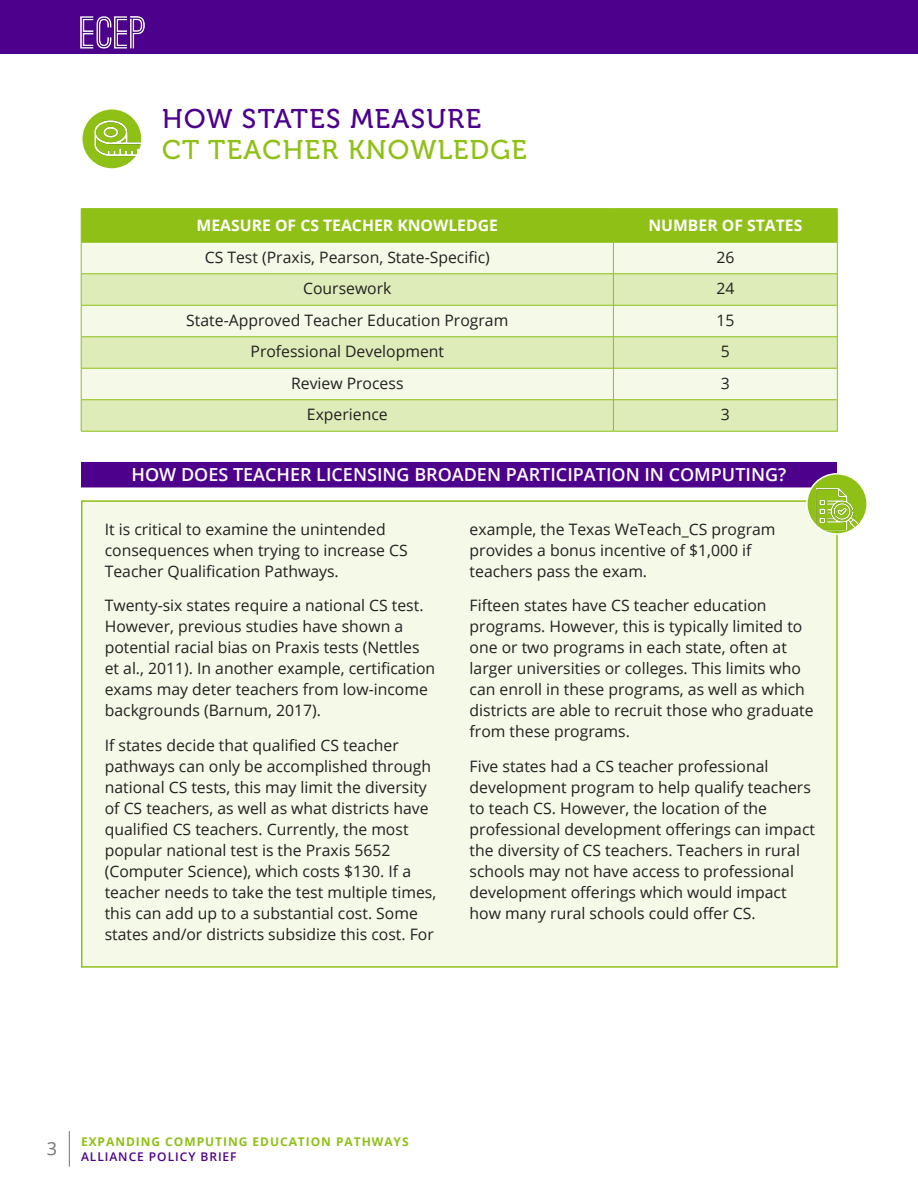
<style>
.page{position:relative;width:918px;height:1188px;background:#fff}
.page>*{position:absolute;margin:0;border:0;box-sizing:border-box;transform-origin:0 0}
.Heading_1{font:27px/31px "Museo 500";letter-spacing:.05em;color:#8fc016}
.Subhead_2{font:600 18px "Open Sans";color:#fff}
.t1{font:18px "Open Sans";color:#737373}
.t2{font:15.75px/21px "Open Sans";color:#231f20}
.t3{font:700 15.75px "Open Sans";color:#fff}
.t4{font:700 12px "Open Sans";letter-spacing:.08em;color:#8fc016}
.t5{font:600 12px "Open Sans";letter-spacing:.08em;color:#4d008c}
.s1{color:#4d008c}
</style>
<div class="page">
<hr style="left:69px;top:1131px;width:1px;height:36px;background:#737373">
<div style="left:0;top:0;width:918px;height:54px;background:#4d008c"></div>
<img style="left:80px;top:16px;width:65px;height:33px">
<div style="left:81px;top:500px;width:757px;height:468px;background:#f4f9e8;border:2px solid #8fc016"></div>
<div style="left:82px;top:209px;width:755px;height:33px;background:#8fc016"></div>
<div style="left:82px;top:243px;width:755px;height:31px;background:#f4f9e8"></div>
<svg style="left:82px;top:275px;width:755px;height:156px;fill:#ddecb9"></svg>
<hr style="left:81px;top:208px;width:532px;height:1px;background:#8fc016">
<hr style="left:81px;top:209px;width:1px;height:33px;background:#8fc016">
<hr style="left:613px;top:208px;width:225px;height:1px;background:#8fc016">
<hr style="left:613px;top:209px;width:1px;height:33px;background:#8fc016">
<hr style="left:837px;top:209px;width:1px;height:33px;background:#8fc016">
<hr style="left:81px;top:242px;width:532px;height:1px;background:#8fc016">
<hr style="left:81px;top:242px;width:1px;height:32px;background:#8fc016">
<hr style="left:613px;top:242px;width:225px;height:1px;background:#8fc016">
<hr style="left:613px;top:242px;width:1px;height:32px;background:#8fc016">
<hr style="left:837px;top:242px;width:1px;height:32px;background:#8fc016">
<hr style="left:81px;top:274px;width:532px;height:1px;background:#8fc016">
<hr style="left:81px;top:274px;width:1px;height:31px;background:#8fc016">
<hr style="left:613px;top:274px;width:225px;height:1px;background:#8fc016">
<hr style="left:613px;top:274px;width:1px;height:31px;background:#8fc016">
<hr style="left:837px;top:274px;width:1px;height:31px;background:#8fc016">
<hr style="left:81px;top:305px;width:532px;height:1px;background:#8fc016">
<hr style="left:81px;top:305px;width:1px;height:32px;background:#8fc016">
<hr style="left:613px;top:305px;width:225px;height:1px;background:#8fc016">
<hr style="left:613px;top:305px;width:1px;height:32px;background:#8fc016">
<hr style="left:837px;top:305px;width:1px;height:32px;background:#8fc016">
<hr style="left:81px;top:336px;width:532px;height:1px;background:#8fc016">
<hr style="left:81px;top:337px;width:1px;height:31px;background:#8fc016">
<hr style="left:613px;top:336px;width:225px;height:1px;background:#8fc016">
<hr style="left:613px;top:337px;width:1px;height:31px;background:#8fc016">
<hr style="left:837px;top:337px;width:1px;height:31px;background:#8fc016">
<hr style="left:81px;top:368px;width:532px;height:1px;background:#8fc016">
<hr style="left:81px;top:368px;width:1px;height:32px;background:#8fc016">
<hr style="left:613px;top:368px;width:225px;height:1px;background:#8fc016">
<hr style="left:613px;top:368px;width:1px;height:32px;background:#8fc016">
<hr style="left:837px;top:368px;width:1px;height:32px;background:#8fc016">
<hr style="left:81px;top:399px;width:532px;height:1px;background:#8fc016">
<hr style="left:81px;top:400px;width:1px;height:31px;background:#8fc016">
<hr style="left:613px;top:399px;width:225px;height:1px;background:#8fc016">
<hr style="left:613px;top:400px;width:1px;height:31px;background:#8fc016">
<hr style="left:837px;top:400px;width:1px;height:31px;background:#8fc016">
<hr style="left:81px;top:431px;width:532px;height:1px;background:#8fc016">
<hr style="left:613px;top:431px;width:225px;height:1px;background:#8fc016">
<div style="left:81px;top:462px;width:756px;height:25px;background:#4d008c"></div>
<div style="left:82px;top:109px;width:60px;height:60px;background:#8fc016;border-radius:50%"></div>
<img style="left:94px;top:114px;width:46px;height:48px">
<div style="left:81px;top:108px;width:62px;height:62px;border:2px solid #fff;border-radius:50%"></div>
<svg style="left:807px;top:474px;width:60px;height:60px"></svg>
<img style="left:816px;top:488px;width:42px;height:42px">
<div style="left:806px;top:473px;width:62px;height:62px;border:2px solid #fff;border-radius:50%"></div>
<p class="Heading_1" style="left:162px;top:104px;width:366px"><span class="s1">HOW STATES MEASURE<br></span>CT TEACHER KNOWLEDGE</p>
<p class="t3" style="left:197px;top:215px;width:303px">MEASURE OF CS TEACHER KNOWLEDGE</p>
<p class="t3" style="left:648px;top:215px;width:156px">NUMBER OF STATES</p>
<p class="t2" style="left:205px;top:246px;width:287px">CS Test (Praxis, Pearson, State-Specific)</p>
<p class="t2" style="left:716px;top:246px;width:20px">26</p>
<p class="t2" style="left:303px;top:278px;width:90px">Coursework</p>
<p class="t2" style="left:716px;top:278px;width:20px">24</p>
<p class="t2" style="left:186px;top:309px;width:323px">State-Approved Teacher Education Program</p>
<p class="t2" style="left:716px;top:309px;width:20px">15</p>
<p class="t2" style="left:251px;top:341px;width:195px">Professional Development</p>
<p class="t2" style="left:721px;top:341px;width:11px">5</p>
<p class="t2" style="left:291px;top:372px;width:114px">Review Process</p>
<p class="t2" style="left:721px;top:372px;width:11px">3</p>
<p class="t2" style="left:307px;top:404px;width:82px">Experience</p>
<p class="t2" style="left:721px;top:404px;width:11px">3</p>
<p class="Subhead_2" style="left:132px;top:463px;width:656px">HOW DOES TEACHER LICENSING BROADEN PARTICIPATION IN COMPUTING?</p>
<p class="t2" style="left:105px;top:518px;width:304px">It is critical to examine the unintended consequences when trying to increase CS<br>Teacher Qualification Pathways.</p>
<p class="t2" style="left:105px;top:595px;width:332px">Twenty-six states require a national CS test.<br>However, previous studies have shown a potential racial bias on Praxis tests (Nettles et al., 2011). In another example, certification exams may deter teachers from low-income backgrounds (Barnum, 2017).</p>
<p class="t2" style="left:105px;top:734px;width:333px">If states decide that qualified CS teacher pathways can only be accomplished through national CS tests, this may limit the diversity of CS teachers, as well as what districts have qualified CS teachers. Currently, the most popular national test is the Praxis 5652 (Computer Science), which costs $130. If a teacher needs to take the test multiple times, this can add up to a substantial cost. Some states and/or districts subsidize this cost. For</p>
<p class="t2" style="left:470px;top:518px;width:307px">example, the Texas WeTeach_CS program provides a bonus incentive of $1,000 if teachers pass the exam.</p>
<p class="t2" style="left:470px;top:595px;width:345px">Fifteen states have CS teacher education programs. However, this is typically limited to one or two programs in each state, often at larger universities or colleges. This limits who can enroll in these programs, as well as which districts are able to recruit those who graduate from these programs.</p>
<p class="t2" style="left:470px;top:755px;width:347px">Five states had a CS teacher professional development program to help qualify teachers to teach CS. However, the location of the professional development offerings can impact the diversity of CS teachers. Teachers in rural schools may not have access to professional development offerings which would impact how many rural schools could offer CS.</p>
<p class="t1" style="left:47px;top:1136px;width:12px">3</p>
<p class="t4" style="left:81px;top:1133px;width:329px">EXPANDING COMPUTING EDUCATION PATHWAYS</p>
<p class="t5" style="left:81px;top:1148px;width:157px">ALLIANCE POLICY BRIEF</p>
</div>
